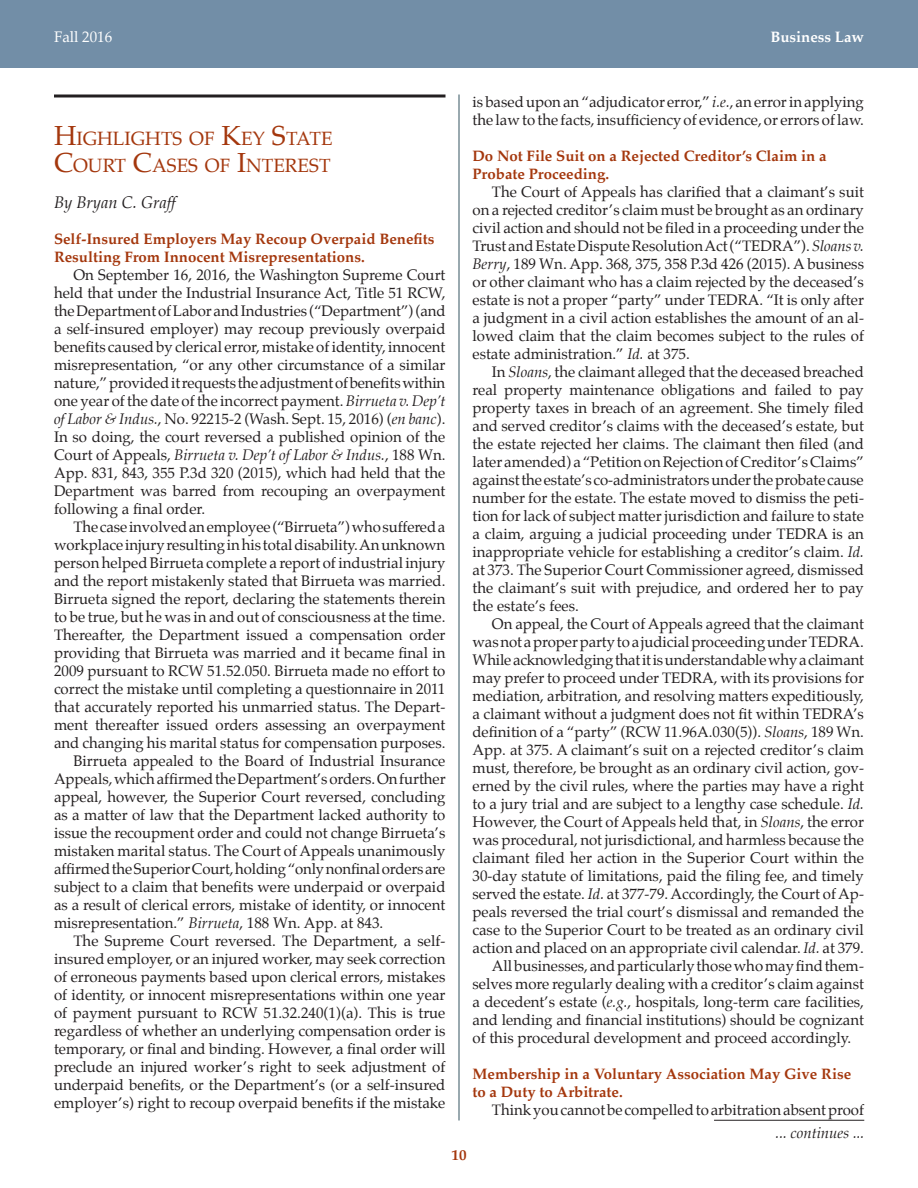
<style>
.page{position:relative;width:918px;height:1188px;background:#fff}
.page>*{position:absolute;margin:0;border:0;box-sizing:border-box;transform-origin:0 0}
.t1{font:18.9px/27px "Palatino";color:#a4370d}
.byline{font:italic 16.5px "Palatino";color:#231f20}
.body{font:15px/18px "Palatino";color:#231f20;text-align:justify}
.sub{font:700 15px/18px "Palatino";color:#a4370d}
.continued_on{font:italic 15px "Palatino";color:#231f20}
.t2{font:700 15px "Palatino";color:#fff}
.t3{font:15px "Palatino";color:#fff}
.s1{font-size:27px}
.s2{font-style:italic}
</style>
<div class="page">
<div style="left:0;top:0;width:918px;height:68px;background:#728ea7"></div>
<hr style="left:459px;top:94px;width:1px;height:1026px;background:#355461">
<hr style="left:714px;top:1120px;width:150px;height:1px;background:#231f20">
<svg style="left:54px;top:94px;width:392px;height:4px;background:#595657"></svg>
<p class="t3" style="left:54px;top:25px;width:60px">Fall 2016</p>
<p class="t2" style="left:770px;top:24px;width:95px">Business Law</p>
<p class="t1" style="left:54px;top:125px;width:280px"><span class="s1">H</span>IGHLIGHTS OF <span class="s1">K</span>EY <span class="s1">S</span>TATE<br><span class="s1">C</span>OURT <span class="s1">C</span>ASES OF <span class="s1">I</span>NTEREST</p>
<p class="byline" style="left:54px;top:189px;width:123px">By Bryan C. Graff</p>
<p class="sub" style="left:54px;top:229px;width:382px">Self-Insured Employers May Recoup Overpaid Benefits<br>Resulting From Innocent Misrepresentations.</p>
<p class="body" style="left:54px;top:266px;width:393px;text-indent:19px">On September 16, 2016, the Washington Supreme Court held that under the Industrial Insurance Act, Title 51 RCW, the Department of Labor and Industries (“Department”) (and a self-insured employer) may recoup previously overpaid benefits caused by clerical error, mistake of identity, innocent misrepresentation, “or any other circumstance of a similar nature,” provided it requests the adjustment of benefits within one year of the date of the incorrect payment. <span class="s2">Birrueta v. Dep’t of Labor &amp; Indus.</span>, No. 92215-2 (Wash. Sept. 15, 2016) (<span class="s2">en banc</span>).<br>In so doing, the court reversed a published opinion of the Court of Appeals, <span class="s2">Birrueta v. Dep’t of Labor &amp; Indus.</span>, 188 Wn.<br>App. 831, 843, 355 P.3d 320 (2015), which had held that the Department was barred from recouping an overpayment following a final order.</p>
<p class="body" style="left:54px;top:518px;width:393px;text-indent:19px">The case involved an employee (“Birrueta”) who suffered a workplace injury resulting in his total disability. An unknown person helped Birrueta complete a report of industrial injury and the report mistakenly stated that Birrueta was married.<br>Birrueta signed the report, declaring the statements therein to be true, but he was in and out of consciousness at the time.<br>Thereafter, the Department issued a compensation order providing that Birrueta was married and it became final in 2009 pursuant to RCW 51.52.050. Birrueta made no effort to correct the mistake until completing a questionnaire in 2011 that accurately reported his unmarried status. The Depart&shy;ment thereafter issued orders assessing an overpayment and changing his marital status for compensation purposes.</p>
<p class="body" style="left:54px;top:752px;width:393px;text-indent:19px">Birrueta appealed to the Board of Industrial Insurance Appeals, which affirmed the Department’s orders. On further appeal, however, the Superior Court reversed, concluding as a matter of law that the Department lacked authority to issue the recoupment order and could not change Birrueta’s mistaken marital status. The Court of Appeals unanimously affirmed the Superior Court, holding “only nonfinal orders are subject to a claim that benefits were underpaid or overpaid as a result of clerical errors, mistake of identity, or innocent misrepresentation.” <span class="s2">Birrueta</span>, 188 Wn. App. at 843.</p>
<p class="body" style="left:54px;top:931px;width:393px;text-indent:19px">The Supreme Court reversed. The Department, a self&shy;insured employer, or an injured worker, may seek correction of erroneous payments based upon clerical errors, mistakes of identity, or innocent misrepresentations within one year of payment pursuant to RCW 51.32.240(1)(a). This is true regardless of whether an underlying compensation order is temporary, or final and binding. However, a final order will preclude an injured worker’s right to seek adjustment of underpaid benefits, or the Department’s (or a self-insured employer’s) right to recoup overpaid benefits if the mistake</p>
<p class="body" style="left:472px;top:93px;width:393px">is based upon an “adjudicator error,” <span class="s2">i.e.</span>, an error in applying the law to the facts, insufficiency of evidence, or errors of law.</p>
<p class="sub" style="left:472px;top:146px;width:356px">Do Not File Suit on a Rejected Creditor’s Claim in a<br>Probate Proceeding.</p>
<p class="body" style="left:472px;top:183px;width:393px;text-indent:19px">The Court of Appeals has clarified that a claimant’s suit on a rejected creditor’s claim must be brought as an ordinary civil action and should not be filed in a proceeding under the Trust and Estate Dispute Resolution Act (“TEDRA”). <span class="s2">Sloans v.<br>Berry</span>, 189 Wn. App. 368, 375, 358 P.3d 426 (2015). A business or other claimant who has a claim rejected by the deceased’s estate is not a proper “party” under TEDRA. “It is only after a judgment in a civil action establishes the amount of an al&shy;lowed claim that the claim becomes subject to the rules of estate administration.” <span class="s2">Id.</span> at 375.</p>
<p class="body" style="left:472px;top:363px;width:393px;text-indent:19px">In <span class="s2">Sloans</span>, the claimant alleged that the deceased breached real property maintenance obligations and failed to pay property taxes in breach of an agreement. She timely filed and served creditor’s claims with the deceased’s estate, but the estate rejected her claims. The claimant then filed (and later amended) a “Petition on Rejection of Creditor’s Claims” against the estate’s co-administrators under the probate cause number for the estate. The estate moved to dismiss the peti&shy;tion for lack of subject matter jurisdiction and failure to state a claim, arguing a judicial proceeding under TEDRA is an inappropriate vehicle for establishing a creditor’s claim. <span class="s2">Id. </span>at 373. The Superior Court Commissioner agreed, dismissed the claimant’s suit with prejudice, and ordered her to pay the estate’s fees.</p>
<p class="body" style="left:472px;top:615px;width:393px;text-indent:19px">On appeal, the Court of Appeals agreed that the claimant was not a proper party to a judicial proceeding under TEDRA.<br>While acknowledging that it is understandable why a claimant may prefer to proceed under TEDRA, with its provisions for mediation, arbitration, and resolving matters expeditiously, a claimant without a judgment does not fit within TEDRA’s definition of a “party” (RCW 11.96A.030(5)). <span class="s2">Sloans</span>, 189 Wn.<br>App. at 375. A claimant’s suit on a rejected creditor’s claim must, therefore, be brought as an ordinary civil action, gov&shy;erned by the civil rules, where the parties may have a right to a jury trial and are subject to a lengthy case schedule. <span class="s2">Id.<br></span>However, the Court of Appeals held that, in <span class="s2">Sloans</span>, the error was procedural, not jurisdictional, and harmless because the claimant filed her action in the Superior Court within the 30-day statute of limitations, paid the filing fee, and timely served the estate. <span class="s2">Id.</span> at 377-79. Accordingly, the Court of Ap&shy;peals reversed the trial court’s dismissal and remanded the case to the Superior Court to be treated as an ordinary civil action and placed on an appropriate civil calendar. <span class="s2">Id.</span> at 379.</p>
<p class="body" style="left:472px;top:957px;width:393px;text-indent:19px">All businesses, and particularly those who may find them&shy;selves more regularly dealing with a creditor’s claim against a decedent’s estate (<span class="s2">e.g.</span>, hospitals, long-term care facilities, and lending and financial institutions) should be cognizant of this procedural development and proceed accordingly.</p>
<p class="sub" style="left:472px;top:1064px;width:380px">Membership in a Voluntary Association May Give Rise to a Duty to Arbitrate.</p>
<p class="body" style="left:492px;top:1101px;width:374px">Think you cannot be compelled to arbitration absent proof</p>
<p class="continued_on" style="left:776px;top:1121px;width:90px">... continues ...</p>
<p class="sub" style="left:452px;top:1145px;width:16px">10</p>
</div>
